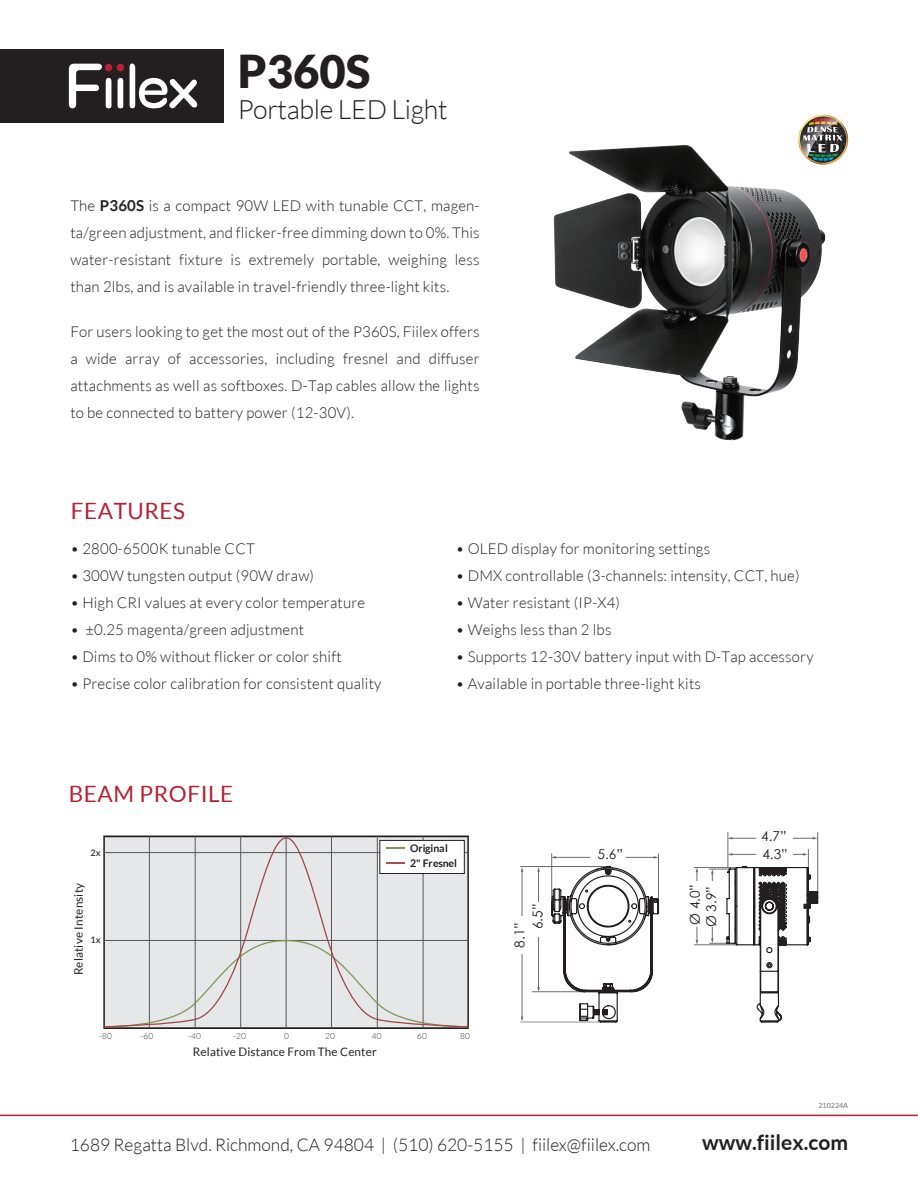
<style>
.page{position:relative;width:918px;height:1188px;background:#fff}
.page>*{position:absolute;margin:0;border:0;box-sizing:border-box;transform-origin:0 0}
.t1{font:900 45.45px "Lato";color:#231f20}
.t2{font:300 26.7px "Lato";letter-spacing:-.015em;color:#231f20}
.t3{font:22.5px "Lato";letter-spacing:.025em;color:#ba1f33}
.t4{font:700 21px "Lato";color:#231f20}
.t5{font:300 17.4px "Lato";color:#231f20}
.t6{font:300 15px/27px "Lato";letter-spacing:.015em;color:#231f20;text-align:justify}
.t7{font:13.65px/16.2px "Century Gothic";color:#231f20}
.t8{font:11.7px "Lato";letter-spacing:.015em;color:#231f20}
.t9{font:700 10.5px/15px "Lato";letter-spacing:-.02em;color:#231f20}
.t10{font:700 9px "Lato";color:#3e3e3f}
.t11{font:300 8.4px "Lato";letter-spacing:.015em;color:#3e3e3f}
.t12{font:7.2px "Lato";color:#6c6d70}
.s1{font-weight:700}
</style>
<div class="page">
<img style="left:553px;top:144px;width:273px;height:297px">
<hr style="left:0;top:1115px;width:918px;height:1px;background:#bd2234">
<div style="left:0;top:49px;width:223px;height:74px;background:#231f20"></div>
<svg style="left:69px;top:64px;width:55px;height:44px"></svg>
<svg style="left:130px;top:64px;width:68px;height:45px"></svg>
<img style="left:798px;top:115px;width:50px;height:50px">
<hr style="left:697px;top:871px;width:1px;height:70px;background:#6c6d70">
<div style="left:683px;top:882px;width:39px;height:45px;background:#fff"></div>
<hr style="left:818px;top:833px;width:1px;height:59px;background:#6c6d70">
<hr style="left:728px;top:833px;width:1px;height:35px;background:#6c6d70">
<hr style="left:694px;top:945px;width:42px;height:1px;background:#6c6d70">
<hr style="left:694px;top:867px;width:42px;height:1px;background:#6c6d70">
<hr style="left:732px;top:838px;width:82px;height:1px;background:#6c6d70">
<svg style="left:709px;top:849px;width:110px;height:174px"></svg>
<div style="left:756px;top:834px;width:37px;height:26px;background:#fff"></div>
<hr style="left:532px;top:991px;width:52px;height:1px;background:#6c6d70">
<svg style="left:550px;top:865px;width:110px;height:158px"></svg>
<hr style="left:538px;top:871px;width:1px;height:117px;background:#6c6d70">
<svg style="left:537px;top:987px;width:3px;height:5px"></svg>
<hr style="left:522px;top:871px;width:1px;height:147px;background:#6c6d70">
<div style="left:514px;top:916px;width:14px;height:38px;background:#fff"></div>
<div style="left:532px;top:902px;width:14px;height:35px;background:#fff"></div>
<hr style="left:555px;top:857px;width:100px;height:1px;background:#6c6d70">
<div style="left:591px;top:849px;width:35px;height:14px;background:#fff"></div>
<hr style="left:658px;top:854px;width:1px;height:45px;background:#6c6d70">
<hr style="left:551px;top:854px;width:1px;height:47px;background:#6c6d70">
<hr style="left:521px;top:1022px;width:78px;height:1px;background:#939598">
<hr style="left:521px;top:866px;width:85px;height:1px;background:#6c6d70">
<hr style="left:104px;top:836px;width:364px;height:1px;background:#211915">
<hr style="left:104px;top:1028px;width:364px;height:1px;background:#211915">
<hr style="left:149px;top:836px;width:1px;height:192px;background:#57585a">
<hr style="left:195px;top:836px;width:1px;height:192px;background:#57585a">
<hr style="left:240px;top:836px;width:1px;height:192px;background:#57585a">
<hr style="left:286px;top:836px;width:1px;height:192px;background:#57585a">
<hr style="left:331px;top:836px;width:1px;height:192px;background:#57585a">
<hr style="left:377px;top:836px;width:1px;height:192px;background:#57585a">
<hr style="left:423px;top:836px;width:1px;height:192px;background:#57585a">
<svg style="left:103px;top:837px;width:366px;height:191px"></svg>
<h1 class="t1" style="left:238px;top:45px;width:134px">P360S</h1>
<h2 class="t2" style="left:238px;top:95px;width:211px">Portable LED Light</h2>
<p class="t6" style="left:70px;top:192px;width:411px">The <span class="s1">P360S</span> is a compact 90W LED with tunable CCT, magen&shy;ta/green adjustment, and flicker-free dimming down to 0%. This water-resistant fixture is extremely portable, weighing less than 2lbs, and is available in travel-friendly three-light kits.</p>
<p class="t6" style="left:70px;top:318px;width:411px">For users looking to get the most out of the P360S, Fiilex offers a wide array of accessories, including fresnel and diffuser attachments as well as softboxes. D-Tap cables allow the lights to be connected to battery power (12-30V).</p>
<h3 class="t3" style="left:71px;top:498px;width:116px">FEATURES</h3>
<p class="t6" style="left:70px;top:536px;width:186px">• 2800-6500K tunable CCT</p>
<p class="t6" style="left:70px;top:563px;width:245px">• 300W tungsten output (90W draw)</p>
<p class="t6" style="left:70px;top:590px;width:296px">• High CRI values at every color temperature</p>
<p class="t6" style="left:70px;top:617px;width:235px">• ±0.25 magenta/green adjustment</p>
<p class="t6" style="left:70px;top:644px;width:273px">• Dims to 0% without flicker or color shift</p>
<p class="t6" style="left:70px;top:671px;width:313px">• Precise color calibration for consistent quality</p>
<p class="t6" style="left:456px;top:536px;width:256px">• OLED display for monitoring settings</p>
<p class="t6" style="left:456px;top:563px;width:345px">• DMX controllable (3-channels: intensity, CCT, hue)</p>
<p class="t6" style="left:456px;top:590px;width:166px">• Water resistant (IP-X4)</p>
<p class="t6" style="left:456px;top:617px;width:157px">• Weighs less than 2 lbs</p>
<p class="t6" style="left:456px;top:644px;width:359px">• Supports 12-30V battery input with D-Tap accessory</p>
<p class="t6" style="left:456px;top:671px;width:247px">• Available in portable three-light kits</p>
<h3 class="t3" style="left:69px;top:781px;width:166px">BEAM PROFILE</h3>
<p class="t10" style="left:91px;top:847px;width:12px">2x</p>
<p class="t8" style="left:72px;top:975px;width:94px;rotate:-90deg">Relative Intensity</p>
<p class="t10" style="left:91px;top:934px;width:12px">1x</p>
<p class="t9" style="left:410px;top:841px;width:48px">Original<br>2" Fresnel</p>
<p class="t7" style="left:510px;top:929px;width:27px;line-height:18.1px;text-indent:-18px;rotate:-90deg">8.1”<br>6.5”</p>
<p class="t7" style="left:598px;top:846px;width:27px">5.6”</p>
<p class="t7" style="left:687px;top:927px;width:45px;rotate:-90deg">Ø 4.0”<br>Ø 3.9”</p>
<p class="t7" style="left:761px;top:827px;width:27px">4.7”</p>
<p class="t7" style="left:762px;top:846px;width:27px">4.3”</p>
<p class="t11" style="left:99px;top:1032px;width:14px">-80</p>
<p class="t11" style="left:141px;top:1032px;width:14px">-60</p>
<p class="t11" style="left:188px;top:1032px;width:14px">-40</p>
<p class="t11" style="left:233px;top:1032px;width:14px">-20</p>
<p class="t11" style="left:284px;top:1032px;width:6px">0</p>
<p class="t11" style="left:325px;top:1032px;width:11px">20</p>
<p class="t11" style="left:372px;top:1032px;width:11px">40</p>
<p class="t11" style="left:417px;top:1032px;width:11px">60</p>
<p class="t11" style="left:460px;top:1032px;width:11px">80</p>
<p class="t8" style="left:193px;top:1045px;width:185px">Relative Distance From The Center</p>
<p class="t12" style="left:818px;top:1101px;width:31px">210224A</p>
<p class="t5" style="left:70px;top:1135px;width:582px">1689 Regatta Blvd. Richmond, CA 94804 | (510) 620-5155 | fiilex@fiilex.com</p>
<h3 class="t4" style="left:702px;top:1130px;width:147px">www.fiilex.com</h3>
</div>
